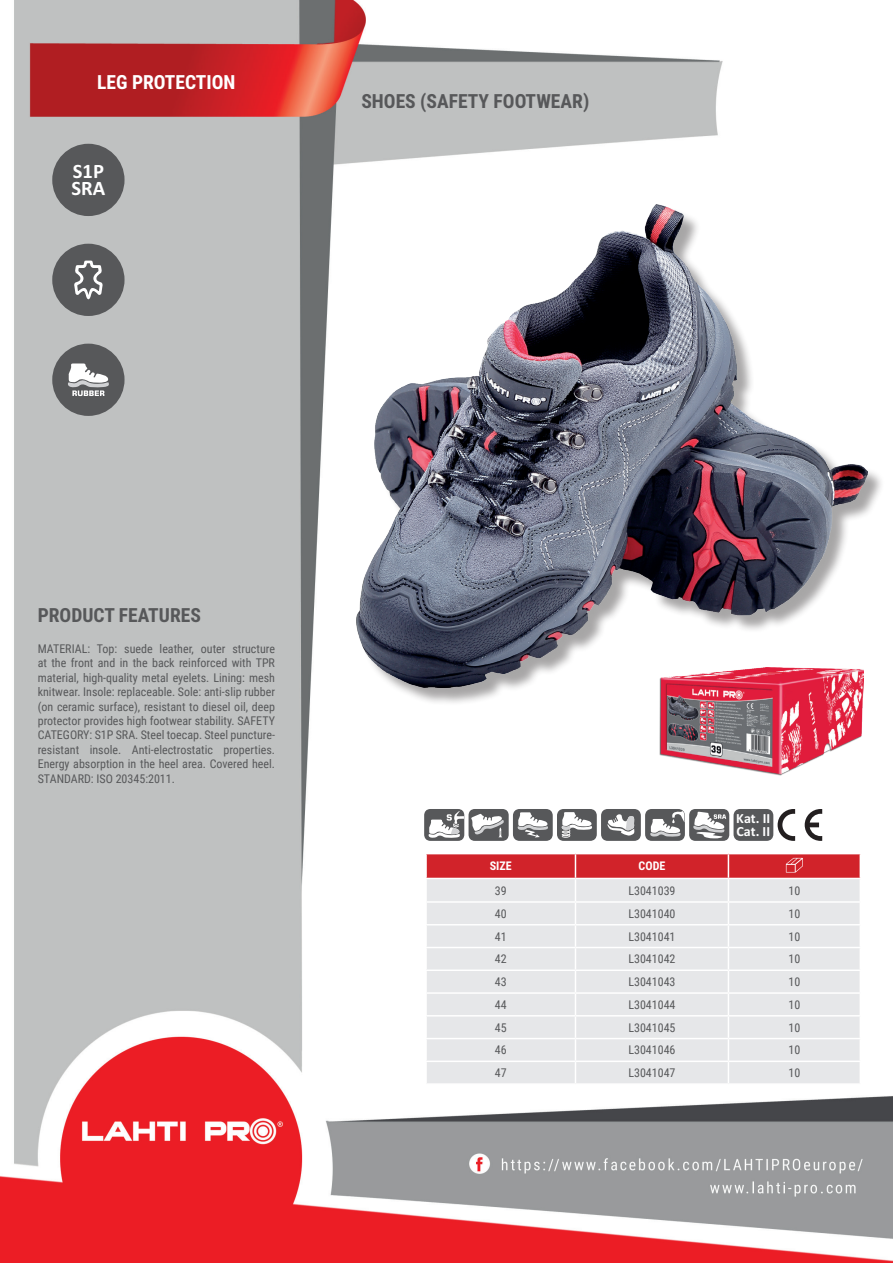
<style>
.page{position:relative;width:893px;height:1263px;background:#fff}
.page>*{position:absolute;margin:0;border:0;box-sizing:border-box;transform-origin:0 0}
.t1{font:700 20.55px/17.2px "Calibri Profix";color:#fff}
.t2{font:700 19.5px "Roboto Condensed";color:#57585a}
.t3{font:700 19.5px "Roboto Condensed";color:#fff}
.t4{font:700 14.1px/12.9px "Calibri Profix";color:#fff}
.t5{font:12px/14.4px "Roboto Condensed";color:#57585a;text-align:justify}
.t6{font:700 12px "Roboto Condensed";color:#fff}
</style>
<div class="page">
<img style="left:0;top:0;width:893px;height:1263px">
<div style="left:52px;top:144px;width:73px;height:72px;background:#57585a;border-radius:50%"></div>
<div style="left:52px;top:244px;width:73px;height:72px;background:#57585a;border-radius:50%"></div>
<div style="left:52px;top:344px;width:73px;height:72px;background:#57585a;border-radius:50%"></div>
<div style="left:359px;top:207px;width:527px;height:499px;background:#231f20;opacity:.4"></div>
<img style="left:357px;top:204px;width:511px;height:484px">
<img style="left:659px;top:668px;width:204px;height:107px">
<hr style="left:425px;top:854px;width:2px;height:24px;background:#fff">
<hr style="left:425px;top:879px;width:2px;height:22px;background:#fff">
<hr style="left:425px;top:903px;width:2px;height:21px;background:#fff">
<hr style="left:425px;top:925px;width:2px;height:22px;background:#fff">
<hr style="left:425px;top:948px;width:2px;height:21px;background:#fff">
<hr style="left:425px;top:971px;width:2px;height:21px;background:#fff">
<hr style="left:425px;top:994px;width:2px;height:21px;background:#fff">
<hr style="left:425px;top:1016px;width:2px;height:22px;background:#fff">
<hr style="left:425px;top:1039px;width:2px;height:21px;background:#fff">
<hr style="left:425px;top:1062px;width:2px;height:21px;background:#fff">
<hr style="left:425px;top:853px;width:150px;height:1px;background:#fff">
<hr style="left:425px;top:878px;width:150px;height:1px;background:#fff">
<hr style="left:425px;top:901px;width:150px;height:2px;background:#fff">
<hr style="left:425px;top:924px;width:150px;height:1px;background:#fff">
<hr style="left:425px;top:947px;width:150px;height:1px;background:#fff">
<hr style="left:425px;top:969px;width:150px;height:2px;background:#fff">
<hr style="left:425px;top:992px;width:150px;height:2px;background:#fff">
<hr style="left:425px;top:1015px;width:150px;height:1px;background:#fff">
<hr style="left:425px;top:1038px;width:150px;height:1px;background:#fff">
<hr style="left:425px;top:1060px;width:150px;height:2px;background:#fff">
<hr style="left:425px;top:1083px;width:150px;height:2px;background:#fff">
<hr style="left:575px;top:1083px;width:153px;height:2px;background:#fff">
<hr style="left:728px;top:1083px;width:133px;height:2px;background:#fff">
<svg style="left:426px;top:853px;width:435px;height:230px;background:#e5d5d7"></svg>
<div style="left:424px;top:809px;width:40px;height:32px;background:#57585a;border-radius:6px"></div>
<svg style="left:428px;top:811px;width:36px;height:27px"></svg>
<div style="left:469px;top:809px;width:40px;height:32px;background:#57585a;border-radius:6px"></div>
<svg style="left:471px;top:814px;width:33px;height:23px"></svg>
<div style="left:513px;top:809px;width:40px;height:32px;background:#57585a;border-radius:7px"></div>
<svg style="left:517px;top:812px;width:31px;height:25px"></svg>
<div style="left:557px;top:809px;width:40px;height:32px;background:#57585a;border-radius:7px"></div>
<svg style="left:562px;top:812px;width:30px;height:26px"></svg>
<div style="left:601px;top:809px;width:40px;height:32px;background:#57585a;border-radius:7px"></div>
<svg style="left:607px;top:814px;width:28px;height:22px"></svg>
<div style="left:645px;top:809px;width:40px;height:32px;background:#57585a;border-radius:7px"></div>
<svg style="left:650px;top:809px;width:34px;height:28px"></svg>
<div style="left:689px;top:809px;width:40px;height:32px;background:#57585a;border-radius:6px"></div>
<svg style="left:693px;top:811px;width:33px;height:27px"></svg>
<div style="left:733px;top:809px;width:40px;height:32px;background:#57585a;border-radius:7px"></div>
<svg style="left:805px;top:809px;width:17px;height:32px"></svg>
<svg style="left:778px;top:809px;width:17px;height:32px"></svg>
<svg style="left:74px;top:260px;width:29px;height:40px"></svg>
<svg style="left:68px;top:363px;width:41px;height:33px"></svg>
<h2 class="t3" style="left:97px;top:69px;width:140px">LEG PROTECTION</h2>
<h1 class="t1" style="left:71px;top:162px;width:35px">S1P<br>SRA</h1>
<h2 class="t2" style="left:361px;top:88px;width:229px">SHOES (SAFETY FOOTWEAR)</h2>
<h2 class="t2" style="left:38px;top:601px;width:165px">PRODUCT FEATURES</h2>
<p class="t5" style="left:38px;top:641px;width:239px">MATERIAL: Top: suede leather, outer structure at the front and in the back reinforced with TPR material, high-quality metal eyelets. Lining: mesh knitwear. Insole: replaceable. Sole: anti-slip rubber (on ceramic surface), resistant to diesel oil, deep protector provides high footwear stability. SAFETY CATEGORY: S1P SRA. Steel toecap. Steel puncture&shy;resistant insole. Anti-electrostatic properties.<br>Energy absorption in the heel area. Covered heel.<br>STANDARD: ISO 20345:2011.</p>
<p class="t4" style="left:736px;top:811px;width:35px">Kat. II<br>Cat. II</p>
<p class="t6" style="left:490px;top:858px;width:23px">SIZE</p>
<p class="t6" style="left:639px;top:858px;width:28px">CODE</p>
<p class="t5" style="left:495px;top:883px;width:13px">39</p>
<p class="t5" style="left:628px;top:883px;width:49px">L3041039</p>
<p class="t5" style="left:788px;top:883px;width:13px">10</p>
<p class="t5" style="left:495px;top:906px;width:13px">40</p>
<p class="t5" style="left:628px;top:906px;width:49px">L3041040</p>
<p class="t5" style="left:788px;top:906px;width:13px">10</p>
<p class="t5" style="left:495px;top:929px;width:13px">41</p>
<p class="t5" style="left:628px;top:929px;width:49px">L3041041</p>
<p class="t5" style="left:788px;top:929px;width:13px">10</p>
<p class="t5" style="left:495px;top:951px;width:13px">42</p>
<p class="t5" style="left:628px;top:951px;width:49px">L3041042</p>
<p class="t5" style="left:788px;top:951px;width:13px">10</p>
<p class="t5" style="left:495px;top:974px;width:13px">43</p>
<p class="t5" style="left:628px;top:974px;width:49px">L3041043</p>
<p class="t5" style="left:788px;top:974px;width:13px">10</p>
<p class="t5" style="left:495px;top:997px;width:13px">44</p>
<p class="t5" style="left:628px;top:997px;width:49px">L3041044</p>
<p class="t5" style="left:788px;top:997px;width:13px">10</p>
<p class="t5" style="left:495px;top:1020px;width:13px">45</p>
<p class="t5" style="left:628px;top:1020px;width:49px">L3041045</p>
<p class="t5" style="left:788px;top:1020px;width:13px">10</p>
<p class="t5" style="left:495px;top:1042px;width:13px">46</p>
<p class="t5" style="left:628px;top:1042px;width:49px">L3041046</p>
<p class="t5" style="left:788px;top:1042px;width:13px">10</p>
<p class="t5" style="left:495px;top:1065px;width:13px">47</p>
<p class="t5" style="left:628px;top:1065px;width:49px">L3041047</p>
<p class="t5" style="left:788px;top:1065px;width:13px">10</p>
</div>
